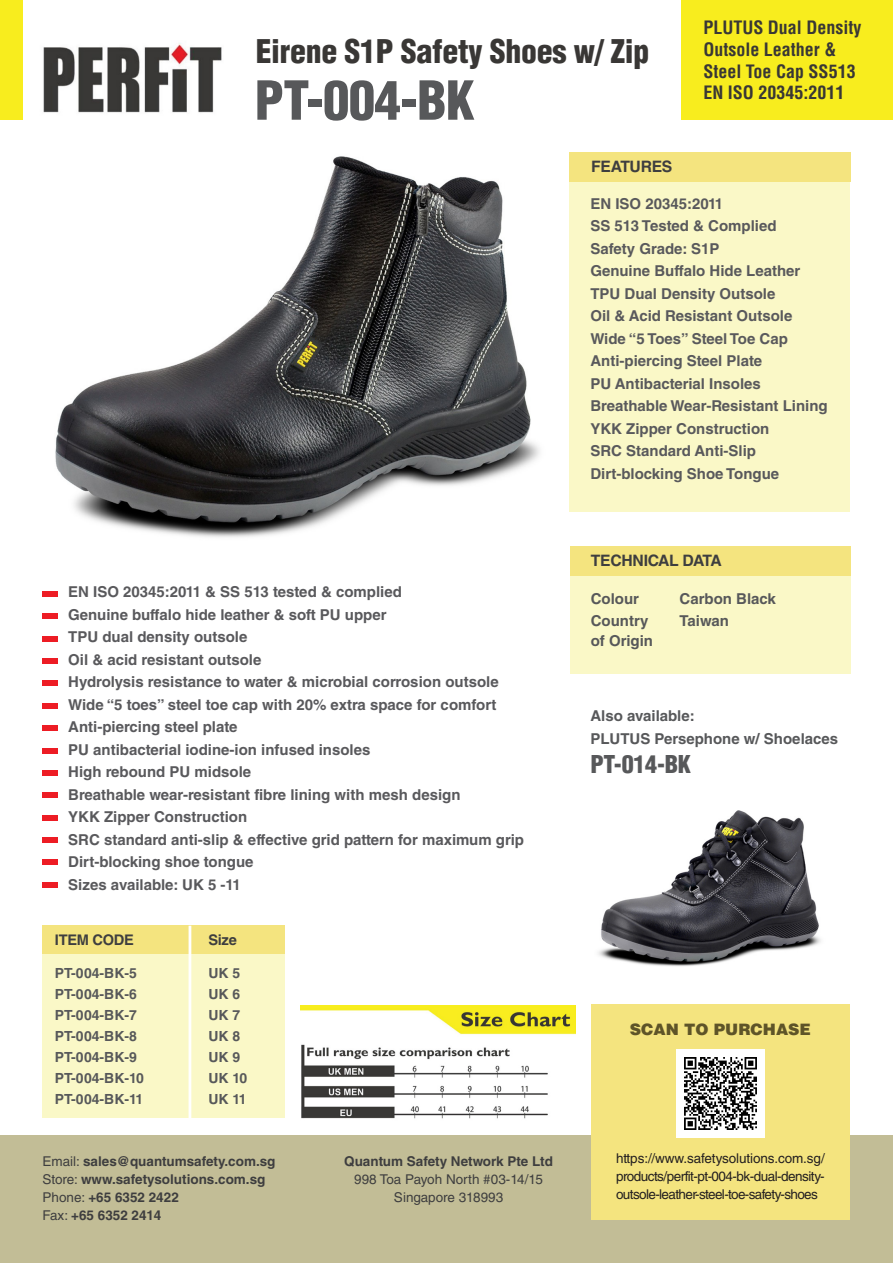
<style>
.page{position:relative;width:893px;height:1263px;background:#fff}
.page>*{position:absolute;margin:0;border:0;box-sizing:border-box;transform-origin:0 0}
.t1{font:900 condensed 52.5px "Helvetica LT Std";letter-spacing:-.01em;color:#57585a}
.t2{font:900 condensed 31.8px "Helvetica LT Std";letter-spacing:-.01em;color:#393735}
.t3{font:900 condensed 24px "Helvetica LT Std";letter-spacing:-.01em;color:#57585a}
.t4{font:700 condensed 18px/21.6px "Helvetica LT Std";color:#393735}
.t5{font:700 15.75px "Helvetica LT Std";letter-spacing:-.02em;color:#3e3e3f}
.t6{font:900 15.75px "Helvetica LT Std";color:#5e5428}
.t7{font:700 15px "Helvetica LT Std";color:#59595c}
.t8{font:700 15px "Helvetica LT Std";color:#57585a}
.t9{font:700 14.7px "Helvetica LT Std";letter-spacing:-.02em;color:#3e3e3f}
.t10{font:700 13.95px "Helvetica LT Std";color:#57585a}
.t11{font:700 13.5px "Helvetica LT Std";color:#3e3e3f}
.t12{font:13.5px/18px "Helvetica LT Std";letter-spacing:-.045em;color:#231f20;text-align:justify}
.t13{font:13.5px "Helvetica LT Std";color:#3e3e3f}
.s1{font-weight:400}
</style>
<div class="page">
<div style="left:0;top:1135px;width:893px;height:128px;background:#c2bd96"></div>
<div style="left:0;top:0;width:22px;height:119px;background:#f8ed1e"></div>
<div style="left:681px;top:0;width:212px;height:120px;background:#f8ed1e"></div>
<img style="left:43px;top:43px;width:179px;height:70px">
<div style="left:43px;top:926px;width:242px;height:192px;background:#faf8c7"></div>
<div style="left:43px;top:926px;width:242px;height:28px;background:#f4e47f"></div>
<hr style="left:189px;top:926px;width:2px;height:192px;background:#fff">
<img style="left:301px;top:1005px;width:274px;height:114px">
<img style="left:55px;top:156px;width:485px;height:382px">
<img style="left:598px;top:810px;width:223px;height:156px">
<div style="left:569px;top:152px;width:282px;height:30px;background:#f4e47f"></div>
<div style="left:569px;top:182px;width:281px;height:330px;background:#faf8c7"></div>
<div style="left:570px;top:576px;width:280px;height:97px;background:#faf8c7"></div>
<div style="left:570px;top:546px;width:281px;height:30px;background:#f4e47f"></div>
<div style="left:43px;top:681px;width:15px;height:5px;background:#ed1c24"></div>
<div style="left:43px;top:591px;width:15px;height:6px;background:#ed1c24"></div>
<div style="left:43px;top:703px;width:15px;height:5px;background:#ed1c24"></div>
<div style="left:43px;top:614px;width:15px;height:5px;background:#ed1c24"></div>
<div style="left:43px;top:748px;width:15px;height:5px;background:#ed1c24"></div>
<div style="left:43px;top:658px;width:15px;height:6px;background:#ed1c24"></div>
<div style="left:43px;top:725px;width:15px;height:6px;background:#ed1c24"></div>
<div style="left:43px;top:636px;width:15px;height:5px;background:#ed1c24"></div>
<div style="left:43px;top:770px;width:15px;height:5px;background:#ed1c24"></div>
<div style="left:43px;top:815px;width:15px;height:5px;background:#ed1c24"></div>
<div style="left:43px;top:837px;width:15px;height:6px;background:#ed1c24"></div>
<div style="left:43px;top:860px;width:15px;height:5px;background:#ed1c24"></div>
<div style="left:43px;top:882px;width:15px;height:5px;background:#ed1c24"></div>
<div style="left:43px;top:793px;width:15px;height:5px;background:#ed1c24"></div>
<div style="left:591px;top:1005px;width:259px;height:215px;background:#f4e47f"></div>
<img style="left:676px;top:1049px;width:89px;height:88px">
<p class="t2" style="left:256px;top:31px;width:395px">Eirene S1P Safety Shoes w/ Zip</p>
<p class="t1" style="left:255px;top:67px;width:222px">PT-004-BK</p>
<p class="t5" style="left:591px;top:157px;width:83px">FEATURES</p>
<p class="t4" style="left:703px;top:17px;width:160px">PLUTUS Dual Density<br>Outsole Leather &amp;<br>Steel Toe Cap SS513<br>EN ISO 20345:2011</p>
<p class="t7" style="left:68px;top:583px;width:335px">EN ISO 20345:2011 &amp; SS 513 tested &amp; complied</p>
<p class="t7" style="left:68px;top:605px;width:320px">Genuine buffalo hide leather &amp; soft PU upper</p>
<p class="t7" style="left:68px;top:628px;width:181px">TPU dual density outsole</p>
<p class="t7" style="left:68px;top:650px;width:195px">Oil &amp; acid resistant outsole</p>
<p class="t7" style="left:68px;top:673px;width:432px">Hydrolysis resistance to water &amp; microbial corrosion outsole</p>
<p class="t7" style="left:68px;top:695px;width:430px">Wide “5 toes” steel toe cap with 20% extra space for comfort</p>
<p class="t7" style="left:68px;top:718px;width:171px">Anti-piercing steel plate</p>
<p class="t7" style="left:68px;top:740px;width:304px">PU antibacterial iodine-ion infused insoles</p>
<p class="t7" style="left:68px;top:763px;width:185px">High rebound PU midsole</p>
<p class="t7" style="left:68px;top:785px;width:394px">Breathable wear-resistant fibre lining with mesh design</p>
<p class="t7" style="left:68px;top:808px;width:180px">YKK Zipper Construction</p>
<p class="t7" style="left:68px;top:830px;width:457px">SRC standard anti-slip &amp; effective grid pattern for maximum grip</p>
<p class="t7" style="left:68px;top:853px;width:187px">Dirt-blocking shoe tongue</p>
<p class="t7" style="left:68px;top:875px;width:174px">Sizes available: UK 5 -11</p>
<p class="t9" style="left:55px;top:931px;width:81px">ITEM CODE</p>
<p class="t9" style="left:208px;top:931px;width:30px">Size</p>
<p class="t10" style="left:55px;top:965px;width:83px">PT-004-BK-5</p>
<p class="t10" style="left:55px;top:986px;width:83px">PT-004-BK-6</p>
<p class="t10" style="left:55px;top:1007px;width:83px">PT-004-BK-7</p>
<p class="t10" style="left:55px;top:1028px;width:83px">PT-004-BK-8</p>
<p class="t10" style="left:55px;top:1049px;width:83px">PT-004-BK-9</p>
<p class="t10" style="left:55px;top:1070px;width:90px">PT-004-BK-10</p>
<p class="t10" style="left:55px;top:1090px;width:90px">PT-004-BK-11</p>
<p class="t10" style="left:208px;top:965px;width:33px">UK 5</p>
<p class="t10" style="left:208px;top:986px;width:33px">UK 6</p>
<p class="t10" style="left:208px;top:1007px;width:33px">UK 7</p>
<p class="t10" style="left:208px;top:1028px;width:33px">UK 8</p>
<p class="t10" style="left:208px;top:1049px;width:33px">UK 9</p>
<p class="t10" style="left:208px;top:1070px;width:40px">UK 10</p>
<p class="t10" style="left:208px;top:1090px;width:40px">UK 11</p>
<p class="t11" style="left:43px;top:1153px;width:234px"><span class="s1">Email:</span> sales@quantumsafety.com.sg</p>
<p class="t11" style="left:43px;top:1171px;width:224px"><span class="s1">Store:</span> www.safetysolutions.com.sg</p>
<p class="t11" style="left:43px;top:1189px;width:138px"><span class="s1">Phone:</span> +65 6352 2422</p>
<p class="t11" style="left:43px;top:1207px;width:120px"><span class="s1">Fax:</span> +65 6352 2414</p>
<p class="t11" style="left:344px;top:1153px;width:210px">Quantum Safety Network Pte Ltd</p>
<p class="t13" style="left:354px;top:1172px;width:190px">998 Toa Payoh North #03-14/15</p>
<p class="t13" style="left:394px;top:1190px;width:111px">Singapore 318993</p>
<p class="t7" style="left:590px;top:194px;width:134px">EN ISO 20345:2011</p>
<p class="t7" style="left:590px;top:217px;width:188px">SS 513 Tested &amp; Complied</p>
<p class="t7" style="left:590px;top:239px;width:130px">Safety Grade: S1P</p>
<p class="t7" style="left:590px;top:262px;width:211px">Genuine Buffalo Hide Leather</p>
<p class="t7" style="left:590px;top:284px;width:187px">TPU Dual Density Outsole</p>
<p class="t7" style="left:590px;top:307px;width:204px">Oil &amp; Acid Resistant Outsole</p>
<p class="t7" style="left:590px;top:329px;width:199px">Wide “5 Toes” Steel Toe Cap</p>
<p class="t7" style="left:590px;top:352px;width:173px">Anti-piercing Steel Plate</p>
<p class="t7" style="left:590px;top:374px;width:172px">PU Antibacterial Insoles</p>
<p class="t7" style="left:590px;top:397px;width:239px">Breathable Wear-Resistant Lining</p>
<p class="t7" style="left:590px;top:419px;width:180px">YKK Zipper Construction</p>
<p class="t7" style="left:590px;top:442px;width:167px">SRC Standard Anti-Slip</p>
<p class="t7" style="left:590px;top:464px;width:190px">Dirt-blocking Shoe Tongue</p>
<p class="t5" style="left:591px;top:551px;width:132px">TECHNICAL DATA</p>
<p class="t8" style="left:591px;top:589px;width:50px">Colour</p>
<p class="t8" style="left:591px;top:612px;width:59px">Country</p>
<p class="t8" style="left:591px;top:631px;width:64px">of Origin</p>
<p class="t8" style="left:679px;top:589px;width:98px">Carbon Black</p>
<p class="t8" style="left:679px;top:612px;width:51px">Taiwan</p>
<p class="t8" style="left:590px;top:707px;width:106px">Also available:</p>
<p class="t8" style="left:590px;top:729px;width:249px">PLUTUS Persephone w/ Shoelaces</p>
<p class="t3" style="left:590px;top:749px;width:102px">PT-014-BK</p>
<p class="t6" style="left:630px;top:1019px;width:183px">SCAN TO PURCHASE</p>
<p class="t12" style="left:616px;top:1149px;width:210px">https://www.safetysolutions.com.sg/ products/perfit-pt-004-bk-dual-density&shy;outsole-leather-steel-toe-safety-shoes</p>
</div>
